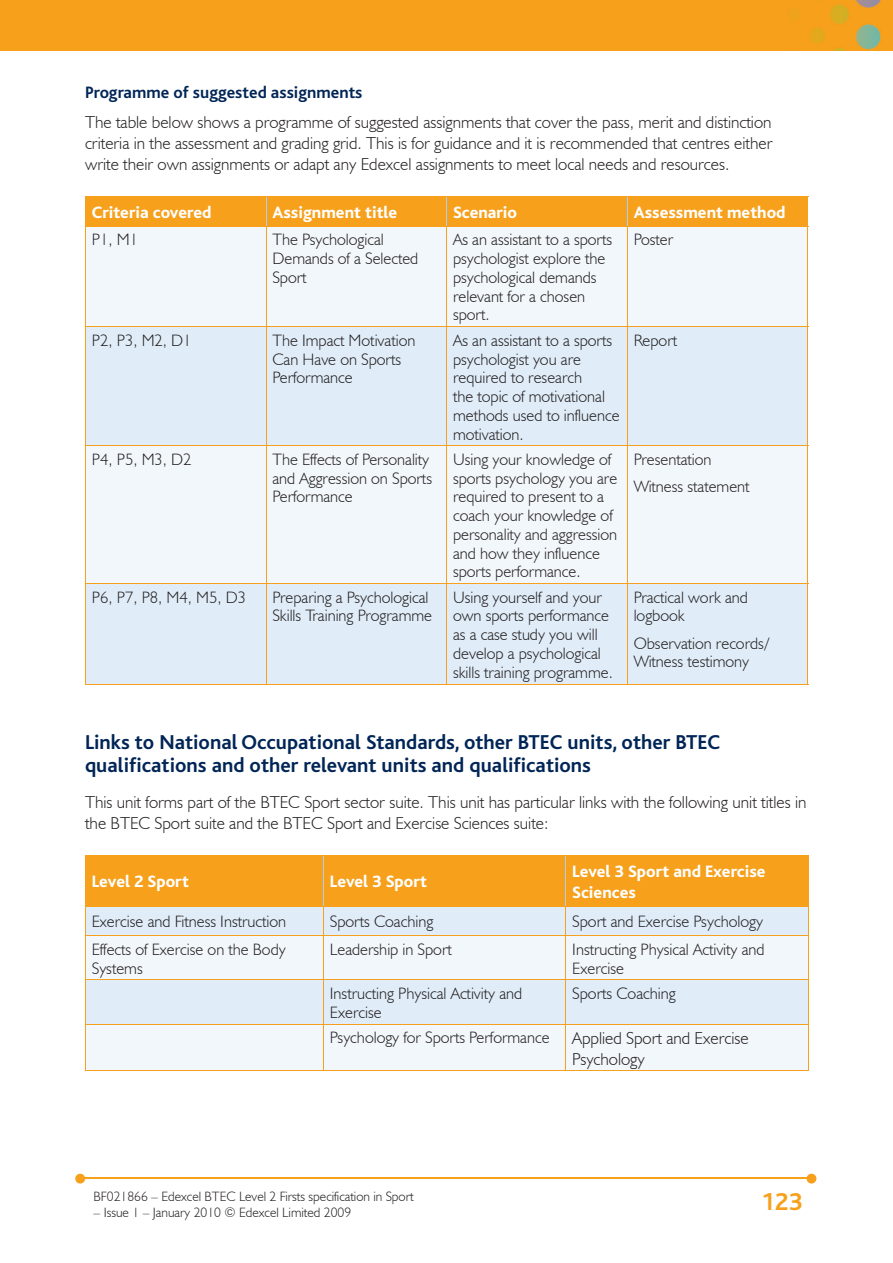
<style>
.page{position:relative;width:893px;height:1263px;background:#fff}
.page>*{position:absolute;margin:0;border:0;box-sizing:border-box;transform-origin:0 0}
.t1{font:700 25.5px "Bliss";color:#f6a01b}
.t2{font:700 21px/22.5px "Bliss";color:#002556}
.t3{font:300 17.25px/21px "Humanist 521 BT";color:#231f20}
.t4{font:800 17.25px/21px "Bliss";color:#fff}
.t5{font:700 17.25px "Bliss";color:#002556}
.t6{font:300 16.5px/18.8px "Humanist 521 BT";color:#231f20}
.t7{font:300 13.5px "Humanist 521 BT";color:#231f20}
</style>
<div class="page">
<div style="left:0;top:0;width:893px;height:51px;background:#f6a01b"></div>
<hr style="left:82px;top:1178px;width:728px;height:1px;background:#f6a01b">
<svg style="left:807px;top:1174px;width:9px;height:9px"></svg>
<svg style="left:75px;top:1174px;width:10px;height:9px"></svg>
<div style="left:86px;top:227px;width:721px;height:99px;background:#f2f7fb"></div>
<svg style="left:86px;top:327px;width:721px;height:357px;fill:#e0edf8"></svg>
<div style="left:85px;top:197px;width:723px;height:29px;background:#f6a01b"></div>
<hr style="left:85px;top:196px;width:181px;height:1px;background:#f6a01b">
<hr style="left:266px;top:196px;width:181px;height:1px;background:#f6a01b">
<hr style="left:447px;top:196px;width:180px;height:1px;background:#f6a01b">
<hr style="left:627px;top:196px;width:181px;height:1px;background:#f6a01b">
<hr style="left:266px;top:227px;width:1px;height:99px;background:#f6a01b">
<hr style="left:446px;top:227px;width:1px;height:99px;background:#f6a01b">
<hr style="left:627px;top:227px;width:1px;height:99px;background:#f6a01b">
<hr style="left:85px;top:227px;width:1px;height:99px;background:#f6a01b">
<hr style="left:807px;top:227px;width:1px;height:99px;background:#f6a01b">
<hr style="left:85px;top:226px;width:181px;height:1px;background:#f6a01b">
<hr style="left:266px;top:226px;width:181px;height:1px;background:#f6a01b">
<hr style="left:447px;top:226px;width:180px;height:1px;background:#f6a01b">
<hr style="left:627px;top:226px;width:181px;height:1px;background:#f6a01b">
<hr style="left:266px;top:327px;width:1px;height:118px;background:#f6a01b">
<hr style="left:446px;top:327px;width:1px;height:118px;background:#f6a01b">
<hr style="left:627px;top:327px;width:1px;height:118px;background:#f6a01b">
<hr style="left:85px;top:327px;width:1px;height:118px;background:#f6a01b">
<hr style="left:807px;top:327px;width:1px;height:118px;background:#f6a01b">
<hr style="left:85px;top:326px;width:181px;height:1px;background:#f6a01b">
<hr style="left:266px;top:326px;width:181px;height:1px;background:#f6a01b">
<hr style="left:447px;top:326px;width:180px;height:1px;background:#f6a01b">
<hr style="left:627px;top:326px;width:181px;height:1px;background:#f6a01b">
<hr style="left:266px;top:446px;width:1px;height:137px;background:#f6a01b">
<hr style="left:446px;top:446px;width:1px;height:137px;background:#f6a01b">
<hr style="left:627px;top:446px;width:1px;height:137px;background:#f6a01b">
<hr style="left:85px;top:446px;width:1px;height:137px;background:#f6a01b">
<hr style="left:807px;top:446px;width:1px;height:137px;background:#f6a01b">
<hr style="left:85px;top:445px;width:181px;height:1px;background:#f6a01b">
<hr style="left:266px;top:445px;width:181px;height:1px;background:#f6a01b">
<hr style="left:447px;top:445px;width:180px;height:1px;background:#f6a01b">
<hr style="left:627px;top:445px;width:181px;height:1px;background:#f6a01b">
<hr style="left:266px;top:584px;width:1px;height:100px;background:#f6a01b">
<hr style="left:446px;top:584px;width:1px;height:100px;background:#f6a01b">
<hr style="left:627px;top:584px;width:1px;height:100px;background:#f6a01b">
<hr style="left:85px;top:684px;width:181px;height:1px;background:#f6a01b">
<hr style="left:266px;top:684px;width:181px;height:1px;background:#f6a01b">
<hr style="left:447px;top:684px;width:180px;height:1px;background:#f6a01b">
<hr style="left:627px;top:684px;width:181px;height:1px;background:#f6a01b">
<hr style="left:85px;top:584px;width:1px;height:100px;background:#f6a01b">
<hr style="left:807px;top:584px;width:1px;height:100px;background:#f6a01b">
<hr style="left:85px;top:583px;width:181px;height:1px;background:#f6a01b">
<hr style="left:266px;top:583px;width:181px;height:1px;background:#f6a01b">
<hr style="left:447px;top:583px;width:180px;height:1px;background:#f6a01b">
<hr style="left:627px;top:583px;width:181px;height:1px;background:#f6a01b">
<svg style="left:86px;top:936px;width:722px;height:134px;fill:#f2f7fb"></svg>
<svg style="left:85px;top:855px;width:724px;height:80px;background:#eebb69"></svg>
<hr style="left:566px;top:906px;width:243px;height:1px;background:#f6a01b">
<hr style="left:85px;top:936px;width:1px;height:43px;background:#f6a01b">
<hr style="left:85px;top:935px;width:239px;height:1px;background:#f6a01b">
<hr style="left:323px;top:936px;width:1px;height:43px;background:#f6a01b">
<hr style="left:324px;top:935px;width:242px;height:1px;background:#f6a01b">
<hr style="left:566px;top:936px;width:1px;height:43px;background:#f6a01b">
<hr style="left:808px;top:936px;width:1px;height:43px;background:#f6a01b">
<hr style="left:566px;top:935px;width:243px;height:1px;background:#f6a01b">
<hr style="left:85px;top:980px;width:1px;height:44px;background:#f6a01b">
<hr style="left:85px;top:979px;width:239px;height:1px;background:#f6a01b">
<hr style="left:323px;top:980px;width:1px;height:44px;background:#f6a01b">
<hr style="left:324px;top:979px;width:242px;height:1px;background:#f6a01b">
<hr style="left:566px;top:980px;width:1px;height:44px;background:#f6a01b">
<hr style="left:808px;top:980px;width:1px;height:44px;background:#f6a01b">
<hr style="left:566px;top:979px;width:243px;height:1px;background:#f6a01b">
<hr style="left:85px;top:1070px;width:239px;height:1px;background:#f6a01b">
<hr style="left:85px;top:1024px;width:1px;height:46px;background:#f6a01b">
<hr style="left:85px;top:1024px;width:239px;height:1px;background:#f6a01b">
<hr style="left:324px;top:1070px;width:242px;height:1px;background:#f6a01b">
<hr style="left:323px;top:1024px;width:1px;height:46px;background:#f6a01b">
<hr style="left:324px;top:1024px;width:242px;height:1px;background:#f6a01b">
<hr style="left:566px;top:1070px;width:243px;height:1px;background:#f6a01b">
<hr style="left:566px;top:1024px;width:1px;height:46px;background:#f6a01b">
<hr style="left:808px;top:1024px;width:1px;height:46px;background:#f6a01b">
<hr style="left:566px;top:1024px;width:243px;height:1px;background:#f6a01b">
<p class="t5" style="left:85px;top:84px;width:279px">Programme of suggested assignments</p>
<p class="t3" style="left:85px;top:112px;width:689px;text-align:justify">The table below shows a programme of suggested assignments that cover the pass, merit and distinction criteria in the assessment and grading grid. This is for guidance and it is recommended that centres either write their own assignments or adapt any Edexcel assignments to meet local needs and resources.</p>
<p class="t4" style="left:92px;top:202px;width:121px">Criteria covered</p>
<p class="t4" style="left:272px;top:202px;width:126px">Assignment title</p>
<p class="t4" style="left:453px;top:202px;width:66px">Scenario</p>
<p class="t4" style="left:634px;top:202px;width:153px">Assessment method</p>
<p class="t6" style="left:92px;top:230px;width:48px">P1, M1</p>
<p class="t6" style="left:272px;top:230px;width:147px">The Psychological<br>Demands of a Selected<br>Sport</p>
<p class="t6" style="left:453px;top:230px;width:161px">As an assistant to a sports psychologist explore the psychological demands relevant for a chosen sport.</p>
<p class="t6" style="left:634px;top:230px;width:41px">Poster</p>
<p class="t6" style="left:92px;top:330px;width:101px">P2, P3, M2, D1</p>
<p class="t6" style="left:272px;top:330px;width:144px">The Impact Motivation<br>Can Have on Sports<br>Performance</p>
<p class="t6" style="left:453px;top:330px;width:168px">As an assistant to a sports psychologist you are required to research<br>the topic of motivational methods used to influence motivation.</p>
<p class="t6" style="left:634px;top:330px;width:45px">Report</p>
<p class="t6" style="left:92px;top:449px;width:101px">P4, P5, M3, D2</p>
<p class="t6" style="left:272px;top:449px;width:161px">The Effects of Personality and Aggression on Sports<br>Performance</p>
<p class="t6" style="left:453px;top:449px;width:166px">Using your knowledge of sports psychology you are required to present to a coach your knowledge of personality and aggression and how they influence sports performance.</p>
<p class="t6" style="left:634px;top:445px;width:117px;line-height:27.3px">Presentation<br>Witness statement</p>
<p class="t6" style="left:92px;top:587px;width:156px">P6, P7, P8, M4, M5, D3</p>
<p class="t6" style="left:272px;top:587px;width:161px">Preparing a Psychological<br>Skills Training Programme</p>
<p class="t6" style="left:453px;top:587px;width:161px">Using yourself and your own sports performance as a case study you will develop a psychological skills training programme.</p>
<p class="t6" style="left:634px;top:587px;width:116px">Practical work and logbook</p>
<p class="t6" style="left:634px;top:633px;width:136px">Observation records/<br>Witness testimony</p>
<p class="t2" style="left:85px;top:732px;width:637px">Links to National Occupational Standards, other BTEC units, other BTEC qualifications and other relevant units and qualifications</p>
<p class="t3" style="left:85px;top:791px;width:723px">This unit forms part of the BTEC Sport sector suite. This unit has particular links with the following unit titles in the BTEC Sport suite and the BTEC Sport and Exercise Sciences suite:</p>
<p class="t4" style="left:92px;top:872px;width:99px">Level 2 Sport</p>
<p class="t4" style="left:330px;top:872px;width:99px">Level 3 Sport</p>
<p class="t4" style="left:572px;top:861px;width:195px">Level 3 Sport and Exercise<br>Sciences</p>
<p class="t6" style="left:92px;top:912px;width:196px">Exercise and Fitness Instruction</p>
<p class="t6" style="left:330px;top:912px;width:105px">Sports Coaching</p>
<p class="t6" style="left:572px;top:912px;width:192px">Sport and Exercise Psychology</p>
<p class="t6" style="left:92px;top:939px;width:195px">Effects of Exercise on the Body<br>Systems</p>
<p class="t6" style="left:330px;top:939px;width:123px">Leadership in Sport</p>
<p class="t6" style="left:572px;top:939px;width:194px">Instructing Physical Activity and<br>Exercise</p>
<p class="t6" style="left:330px;top:983px;width:194px">Instructing Physical Activity and<br>Exercise</p>
<p class="t6" style="left:572px;top:983px;width:105px">Sports Coaching</p>
<p class="t6" style="left:330px;top:1027px;width:221px">Psychology for Sports Performance</p>
<p class="t3" style="left:572px;top:1027px;width:178px">Applied Sport and Exercise<br>Psychology</p>
<p class="t7" style="left:94px;top:1188px;width:322px">BF021866 – Edexcel BTEC Level 2 Firsts specification in Sport</p>
<p class="t7" style="left:94px;top:1204px;width:259px">– Issue 1 – January 2010 © Edexcel Limited 2009</p>
<h1 class="t1" style="left:761px;top:1189px;width:43px">123</h1>
</div>
